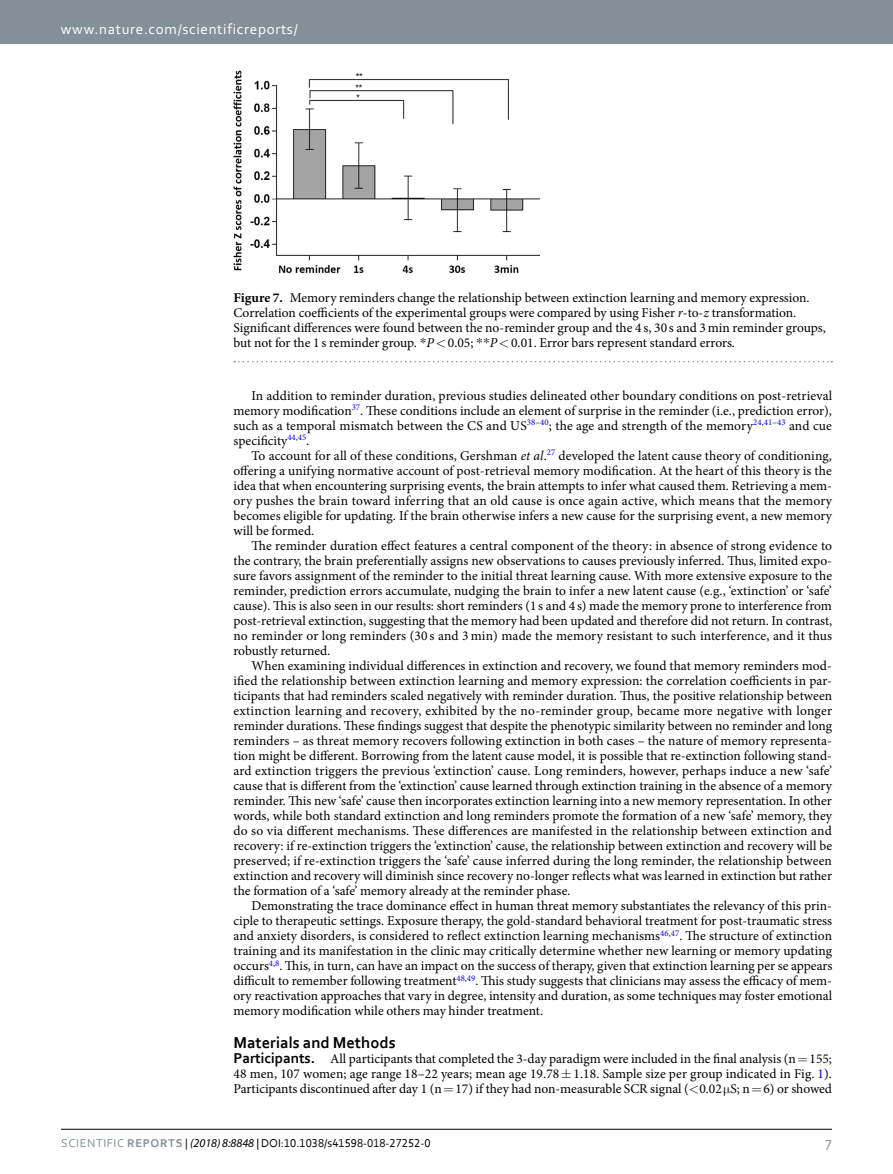
<style>
.page{position:relative;width:893px;height:1174px;background:#fff}
.page>*{position:absolute;margin:0;border:0;box-sizing:border-box;transform-origin:0 0}
.t1{font:700 16.5px "Corbel";color:#000}
.t2{font:15px "Corbel 2";letter-spacing:.045em;color:#fff}
.t3{font:15px "Corbel 2";color:#839097}
.t4{font:13.5px/15px "Minion Pro";color:#000;text-align:justify}
.t5{font:12px "Corbel";color:#000}
.s1{font-weight:700}
.s2{font-style:italic}
.s3{font-family:"STIX General"}
.s4{font-family:"Corbel";font-weight:700;font-size:15px}
.s5{color:#00f}
.s6{font-family:"Corbel 2";color:#839097}
.s7{font-family:"Corbel Bold 2";color:#839097}
.s8{font-family:"Corbel 2"}
.s9{font-family:"Myriad Pro";font-style:italic}
</style>
<div class="page">
<div style="left:0;top:0;width:893px;height:43px;background:#839097"></div>
<hr style="left:61px;top:1129px;width:771px;height:1px;background:#000">
<img style="left:233px;top:70px;width:306px;height:204px">
<svg style="left:234px;top:361px;width:598px;height:1px"></svg>
<p class="t2" style="left:61px;top:19px;width:238px">www.nature.com/scientificreports/</p>
<p class="t4" style="left:233px;top:290px;width:594px;text-align:left"><span class="s1">Figure 7.</span> Memory reminders change the relationship between extinction learning and memory expression.<br>Correlation coefficients of the experimental groups were compared by using Fisher <span class="s2">r</span>-to-<span class="s2">z</span> transformation.<br>Significant differences were found between the no-reminder group and the 4 s, 30 s and 3min reminder groups, but not for the 1 s reminder group. <span class="s3">*</span><span class="s2">P</span> 0.05; <span class="s3">**</span><span class="s2">P</span> 0.01. Error bars represent standard errors.</p>
<p class="t4" style="left:233px;top:388px;width:600px;text-indent:18px">In addition to reminder duration, previous studies delineated other boundary conditions on post-retrieval memory modification<sup>37</sup>. These conditions include an element of surprise in the reminder (i.e., prediction error), such as a temporal mismatch between the CS and US<sup>38</sup><sup>–</sup><sup>40</sup>; the age and strength of the memory<sup>24</sup><sup>,</sup><sup>41</sup><sup>–</sup><sup>43</sup> and cue specificity<sup>44</sup><sup>,</sup><sup>45</sup>.</p>
<p class="t4" style="left:233px;top:448px;width:600px;text-indent:18px">To account for all of these conditions, Gershman <span class="s2">et al</span>.<sup>27</sup> developed the latent cause theory of conditioning, offering a unifying normative account of post-retrieval memory modification. At the heart of this theory is the idea that when encountering surprising events, the brain attempts to infer what caused them. Retrieving a mem&shy;ory pushes the brain toward inferring that an old cause is once again active, which means that the memory becomes eligible for updating. If the brain otherwise infers a new cause for the surprising event, a new memory will be formed.</p>
<p class="t4" style="left:233px;top:538px;width:600px;text-indent:18px">The reminder duration effect features a central component of the theory: in absence of strong evidence to the contrary, the brain preferentially assigns new observations to causes previously inferred. Thus, limited expo&shy;sure favors assignment of the reminder to the initial threat learning cause. With more extensive exposure to the reminder, prediction errors accumulate, nudging the brain to infer a new latent cause (e.g., ‘extinction’ or ‘safe’ cause). This is also seen in our results: short reminders (1 s and 4 s) made the memory prone to interference from post-retrieval extinction, suggesting that the memory had been updated and therefore did not return. In contrast, no reminder or long reminders (30 s and 3 min) made the memory resistant to such interference, and it thus robustly returned.</p>
<p class="t4" style="left:233px;top:658px;width:600px;text-indent:18px">When examining individual differences in extinction and recovery, we found that memory reminders mod&shy;ified the relationship between extinction learning and memory expression: the correlation coefficients in par&shy;ticipants that had reminders scaled negatively with reminder duration. Thus, the positive relationship between extinction learning and recovery, exhibited by the no-reminder group, became more negative with longer reminder durations. These findings suggest that despite the phenotypic similarity between no reminder and long reminders – as threat memory recovers following extinction in both cases – the nature of memory representa&shy;tion might be different. Borrowing from the latent cause model, it is possible that re-extinction following stand&shy;ard extinction triggers the previous ‘extinction’ cause. Long reminders, however, perhaps induce a new ‘safe’ cause that is different from the ‘extinction’ cause learned through extinction training in the absence of a memory reminder. This new ‘safe’ cause then incorporates extinction learning into a new memory representation. In other words, while both standard extinction and long reminders promote the formation of a new ‘safe’ memory, they do so via different mechanisms. These differences are manifested in the relationship between extinction and recovery: if re-extinction triggers the ‘extinction’ cause, the relationship between extinction and recovery will be preserved; if re-extinction triggers the ‘safe’ cause inferred during the long reminder, the relationship between extinction and recovery will diminish since recovery no-longer reflects what was learned in extinction but rather the formation of a ‘safe’ memory already at the reminder phase.</p>
<p class="t4" style="left:233px;top:898px;width:600px;text-indent:18px">Demonstrating the trace dominance effect in human threat memory substantiates the relevancy of this prin&shy;ciple to therapeutic settings. Exposure therapy, the gold-standard behavioral treatment for post-traumatic stress and anxiety disorders, is considered to reflect extinction learning mechanisms<sup>46</sup><sup>,</sup><sup>47</sup>. The structure of extinction training and its manifestation in the clinic may critically determine whether new learning or memory updating occurs<sup>4</sup><sup>,</sup><sup>8</sup>. This, in turn, can have an impact on the success of therapy, given that extinction learning per se appears difficult to remember following treatment<sup>48</sup><sup>,</sup><sup>49</sup>. This study suggests that clinicians may assess the efficacy of mem&shy;ory reactivation approaches that vary in degree, intensity and duration, as some techniques may foster emotional memory modification while others may hinder treatment.</p>
<p class="t1" style="left:233px;top:1032px;width:164px">Materials and Methods</p>
<p class="t4" style="left:233px;top:1051px;width:600px"><span class="s4">Participants.</span> All participants that completed the 3-day paradigm were included in the final analysis (n 155; 48 men, 107 women; age range 18–22 years; mean age 19.78 1.18. Sample size per group indicated in Fig. <span class="s5">1</span>).<br>Participants discontinued after day 1 (n 17) if they had non-measurable SCR signal ( 0.02 S; n 6) or showed</p>
<p class="t5" style="left:61px;top:1135px;width:371px"><span class="s6">SCIeNTIFIC</span> <span class="s7">REPORTS</span> <span class="s8">|</span> <span class="s9">(2018) 8:8848</span> | DOI:10.1038/s41598-018-27252-0</p>
<p class="t3" style="left:826px;top:1132px;width:8px">7</p>
</div>
